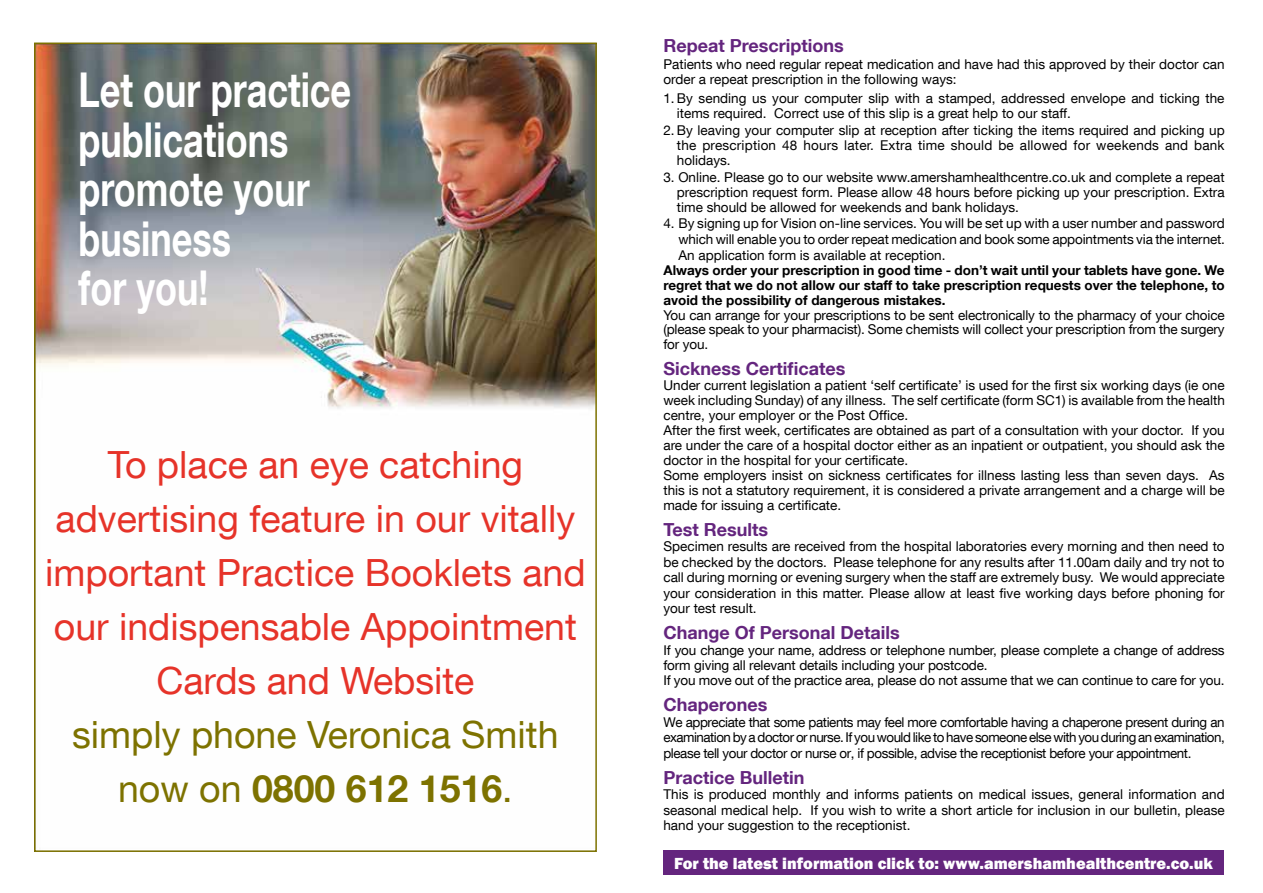
<style>
.page{position:relative;width:1263px;height:893px;background:#fff}
.page>*{position:absolute;margin:0;border:0;box-sizing:border-box;transform-origin:0 0}
.t1{font:700 48px/49.5px "Helvetica Neue LT Com";color:#fff;scale:.75 1}
.t2{font:37.5px/54px "Helvetica Neue LT Com";color:#e63329;text-align:center}
.t3{font:37.5px/54px "Helvetica Neue LT Com";color:#7d7200;text-align:center}
.t4{font:700 18px "Helvetica Neue LT Com";color:#64257e}
.t5{font:800 16.5px "Franklin Gothic";color:#fff}
.t6{font:13.5px/14.9px "Helvetica Neue LT Com";color:#000;text-align:justify}
.t7{font:700 13.5px/14.9px "Helvetica Neue LT Com";color:#000;text-align:justify}
.s1{font-weight:700}
</style>
<div class="page">
<img style="left:37px;top:46px;width:557px;height:363px">
<div style="left:663px;top:850px;width:561px;height:25px;background:#64257e"></div>
<h1 class="t1" style="left:79px;top:64px;width:365px">Let our practice publications promote your business<br>for you!</h1>
<h2 class="t2" style="left:45px;top:436px;width:542px">To place an eye catching advertising feature in our vitally important Practice Booklets and our indispensable Appointment<br>Cards and Website</h2>
<h2 class="t3" style="left:72px;top:706px;width:488px">simply phone Veronica Smith now on <span class="s1">0800 612 1516</span>.</h2>
<h3 class="t4" style="left:663px;top:35px;width:182px">Repeat Prescriptions</h3>
<p class="t6" style="left:663px;top:57px;width:563px">Patients who need regular repeat medication and have had this approved by their doctor can order a repeat prescription in the following ways:</p>
<p class="t6" style="left:677px;top:91px;width:549px;text-indent:-14px">1. By sending us your computer slip with a stamped, addressed envelope and ticking the items required. Correct use of this slip is a great help to our staff.</p>
<p class="t6" style="left:677px;top:123px;width:549px;text-indent:-14px">2. By leaving your computer slip at reception after ticking the items required and picking up the prescription 48 hours later. Extra time should be allowed for weekends and bank holidays.</p>
<p class="t6" style="left:677px;top:169px;width:549px;text-indent:-14px">3. Online. Please go to our website www.amershamhealthcentre.co.uk and complete a repeat prescription request form. Please allow 48 hours before picking up your prescription. Extra time should be allowed for weekends and bank holidays.</p>
<p class="t6" style="left:678px;top:214px;width:548px;line-height:16.2px;text-indent:-15px">4. By signing up for Vision on-line services. You will be set up with a user number and password which will enable you to order repeat medication and book some appointments via the internet.<br>An application form is available at reception.</p>
<p class="t7" style="left:663px;top:262px;width:563px">Always order your prescription in good time - don’t wait until your tablets have gone. We regret that we do not allow our staff to take prescription requests over the telephone, to avoid the possibility of dangerous mistakes.</p>
<p class="t6" style="left:663px;top:307px;width:563px">You can arrange for your prescriptions to be sent electronically to the pharmacy of your choice (please speak to your pharmacist). Some chemists will collect your prescription from the surgery for you.</p>
<h3 class="t4" style="left:663px;top:357px;width:183px">Sickness Certificates</h3>
<p class="t6" style="left:663px;top:377px;width:563px;text-align:left">Under current legislation a patient ‘self certificate’ is used for the first six working days (ie one week including Sunday) of any illness. The self certificate (form SC1) is available from the health centre, your employer or the Post Office.<br>After the first week, certificates are obtained as part of a consultation with your doctor. If you are under the care of a hospital doctor either as an inpatient or outpatient, you should ask the doctor in the hospital for your certificate.<br>Some employers insist on sickness certificates for illness lasting less than seven days. As this is not a statutory requirement, it is considered a private arrangement and a charge will be made for issuing a certificate.</p>
<h3 class="t4" style="left:663px;top:518px;width:106px">Test Results</h3>
<p class="t6" style="left:663px;top:539px;width:563px;line-height:15.5px">Specimen results are received from the hospital laboratories every morning and then need to be checked by the doctors. Please telephone for any results after 11.00am daily and try not to call during morning or evening surgery when the staff are extremely busy. We would appreciate your consideration in this matter. Please allow at least five working days before phoning for your test result.</p>
<h3 class="t4" style="left:663px;top:621px;width:238px">Change Of Personal Details</h3>
<p class="t6" style="left:663px;top:642px;width:563px;line-height:15.5px;text-align:left">If you change your name, address or telephone number, please complete a change of address form giving all relevant details including your postcode.<br>If you move out of the practice area, please do not assume that we can continue to care for you.</p>
<h3 class="t4" style="left:663px;top:693px;width:106px">Chaperones</h3>
<p class="t6" style="left:663px;top:714px;width:563px;line-height:15.5px">We appreciate that some patients may feel more comfortable having a chaperone present during an examination by a doctor or nurse. If you would like to have someone else with you during an examination, please tell your doctor or nurse or, if possible, advise the receptionist before your appointment.</p>
<h3 class="t4" style="left:663px;top:766px;width:142px">Practice Bulletin</h3>
<p class="t6" style="left:663px;top:786px;width:563px;line-height:15.6px">This is produced monthly and informs patients on medical issues, general information and seasonal medical help. If you wish to write a short article for inclusion in our bulletin, please hand your suggestion to the receptionist.</p>
<p class="t5" style="left:674px;top:852px;width:540px">For the latest information click to: www.amershamhealthcentre.co.uk</p>
</div>
